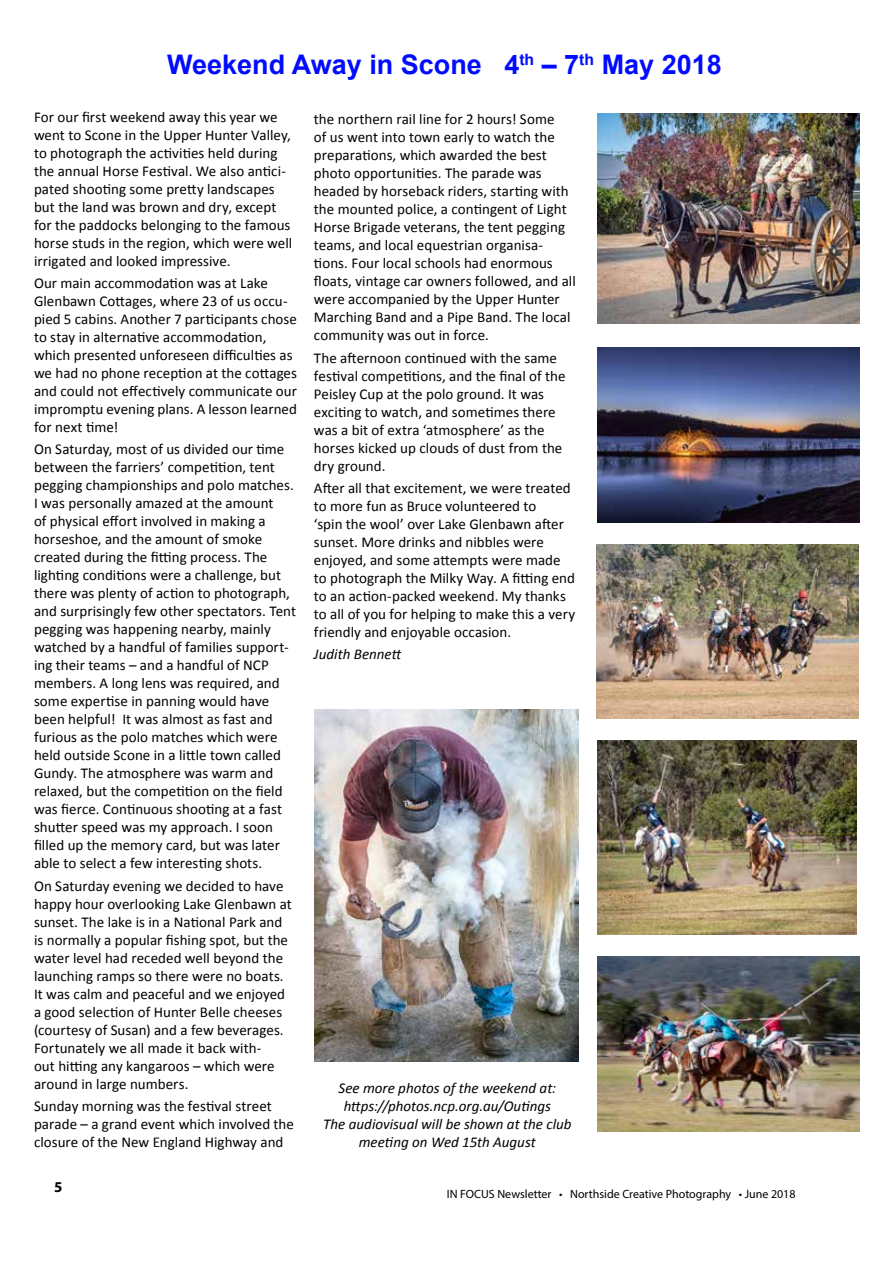
<style>
.page{position:relative;width:893px;height:1263px;background:#fff}
.page>*{position:absolute;margin:0;border:0;box-sizing:border-box;transform-origin:0 0}
.t1{font:700 27px "Arial";color:#000bff}
.t2{font:15px/18px "Calibri";letter-spacing:.005em;color:#000}
.t3{font:italic 15px/18px "Calibri";color:#000;text-align:center}
.t4{font:700 15px "Myriad Pro";color:#000}
.t5{font:12px "Myriad Pro";color:#000}
</style>
<div class="page">
<img style="left:597px;top:113px;width:262px;height:210px">
<img style="left:597px;top:347px;width:263px;height:175px">
<img style="left:596px;top:544px;width:263px;height:175px">
<img style="left:597px;top:740px;width:260px;height:195px">
<img style="left:315px;top:709px;width:264px;height:352px">
<img style="left:597px;top:956px;width:263px;height:175px">
<h1 class="t1" style="left:167px;top:46px;width:556px">Weekend Away in Scone 4<sup>th</sup> – 7<sup>th</sup> May 2018</h1>
<p class="t2" style="left:34px;top:108px;width:260px">For our first weekend away this year we went to Scone in the Upper Hunter Valley, to photograph the activities held during the annual Horse Festival. We also antici&shy;pated shooting some pretty landscapes but the land was brown and dry, except for the paddocks belonging to the famous horse studs in the region, which were well irrigated and looked impressive.</p>
<p class="t2" style="left:34px;top:274px;width:264px">Our main accommodation was at Lake Glenbawn Cottages, where 23 of us occu&shy;pied 5 cabins. Another 7 participants chose to stay in alternative accommodation, which presented unforeseen difficulties as we had no phone reception at the cottages and could not effectively communicate our impromptu evening plans. A lesson learned for next time!</p>
<p class="t2" style="left:34px;top:440px;width:264px">On Saturday, most of us divided our time between the farriers’ competition, tent pegging championships and polo matches.<br>I was personally amazed at the amount<br>of physical effort involved in making a horseshoe, and the amount of smoke created during the fitting process. The lighting conditions were a challenge, but there was plenty of action to photograph, and surprisingly few other spectators. Tent pegging was happening nearby, mainly watched by a handful of families support&shy;ing their teams – and a handful of NCP members. A long lens was required, and some expertise in panning would have been helpful! It was almost as fast and furious as the polo matches which were held outside Scone in a little town called Gundy. The atmosphere was warm and relaxed, but the competition on the field was fierce. Continuous shooting at a fast shutter speed was my approach. I soon filled up the memory card, but was later able to select a few interesting shots.</p>
<p class="t2" style="left:34px;top:877px;width:259px">On Saturday evening we decided to have happy hour overlooking Lake Glenbawn at sunset. The lake is in a National Park and is normally a popular fishing spot, but the water level had receded well beyond the launching ramps so there were no boats.<br>It was calm and peaceful and we enjoyed a good selection of Hunter Belle cheeses (courtesy of Susan) and a few beverages.<br>Fortunately we all made it back with-<br>out hitting any kangaroos – which were around in large numbers.</p>
<p class="t2" style="left:34px;top:1097px;width:261px">Sunday morning was the festival street parade – a grand event which involved the closure of the New England Highway and</p>
<p class="t4" style="left:54px;top:1177px;width:10px">5</p>
<p class="t2" style="left:314px;top:111px;width:263px">the northern rail line for 2 hours! Some<br>of us went into town early to watch the preparations, which awarded the best photo opportunities. The parade was headed by horseback riders, starting with the mounted police, a contingent of Light Horse Brigade veterans, the tent pegging teams, and local equestrian organisa&shy;tions. Four local schools had enormous floats, vintage car owners followed, and all were accompanied by the Upper Hunter Marching Band and a Pipe Band. The local community was out in force.</p>
<p class="t2" style="left:314px;top:349px;width:253px">The afternoon continued with the same festival competitions, and the final of the Peisley Cup at the polo ground. It was exciting to watch, and sometimes there was a bit of extra ‘atmosphere’ as the horses kicked up clouds of dust from the dry ground.</p>
<p class="t2" style="left:314px;top:479px;width:263px">After all that excitement, we were treated to more fun as Bruce volunteered to<br>‘spin the wool’ over Lake Glenbawn after sunset. More drinks and nibbles were enjoyed, and some attempts were made to photograph the Milky Way. A fitting end to an action-packed weekend. My thanks to all of you for helping to make this a very friendly and enjoyable occasion.</p>
<p class="t3" style="left:314px;top:645px;width:89px">Judith Bennett</p>
<p class="t3" style="left:323px;top:1079px;width:250px">See more photos of the weekend at: https://photos.ncp.org.au/Outings<br>The audiovisual will be shown at the club meeting on Wed 15th August</p>
<p class="t5" style="left:447px;top:1187px;width:350px">IN FOCUS Newsletter • Northside Creative Photography • June 2018</p>
</div>
